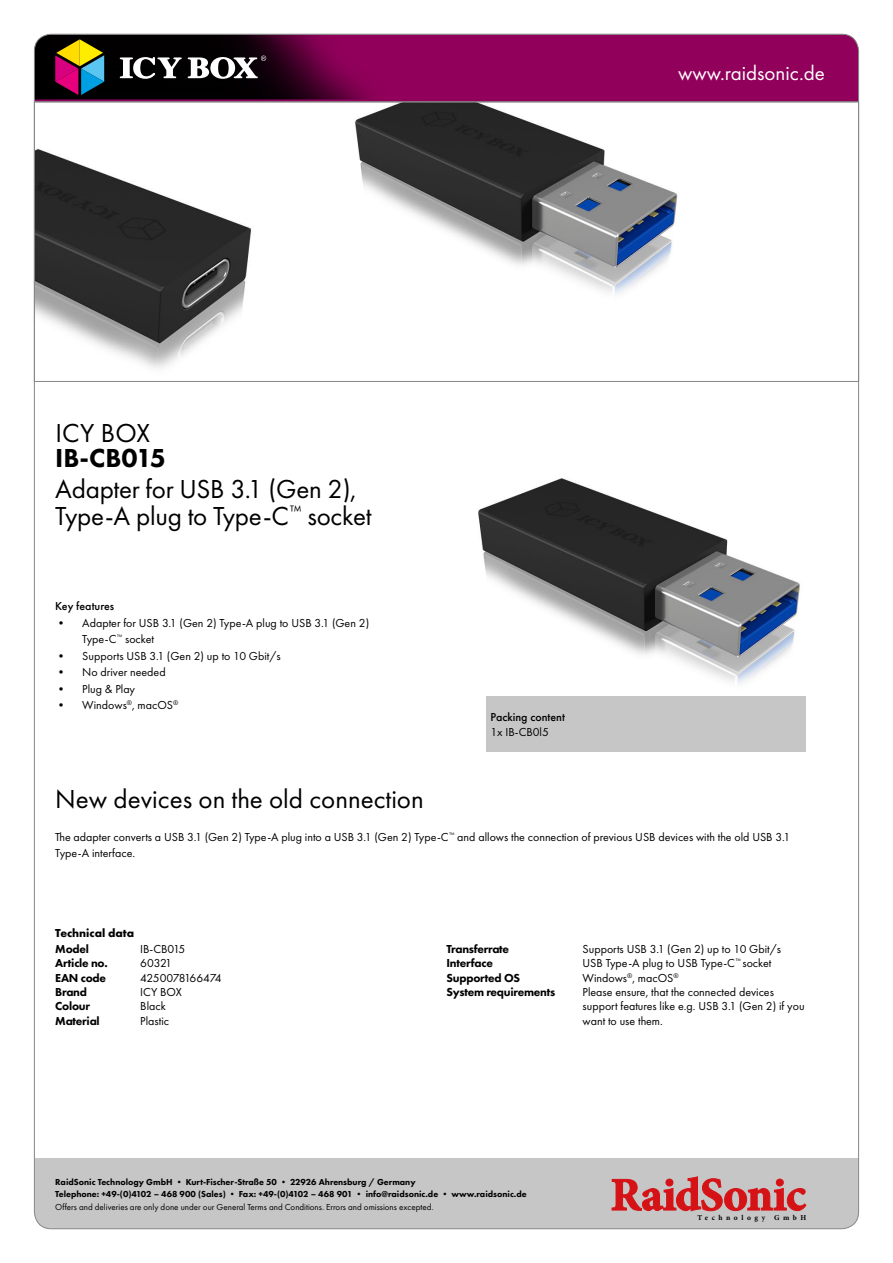
<style>
.page{position:relative;width:893px;height:1263px;background:#fff}
.page>*{position:absolute;margin:0;border:0;box-sizing:border-box;transform-origin:0 0}
.Titel_icybox{font:27px "Futura PT";letter-spacing:-.01em;color:#000}
.fließtext{font:27px "Futura PT";color:#000}
.Produktname{font:800 27px "Futura PT";color:#000}
.t1{font:21px "Futura PT";color:#fff}
.fließtext-2{font:12px/16.5px "Futura PT";color:#000}
.Technische_Daten_dün{font:12px/14.4px "Futura PT";color:#000}
.Technische_daten_fet{font:800 12px "Futura PT";letter-spacing:-.02em;color:#000}
.t2{font:500 12px "Futura PT";color:#000}
.Technische_Daten_dün-2{font:12px "Futura PT";letter-spacing:-.045em;color:#000}
.t3{font:700 12px "Futura PT";color:#000}
.Fuß{font:800 9px "Futura PT";color:#000}
.Fuß-2{font:9px "Futura PT";color:#000}
.t4{font:700 7.5px "Minion Pro";letter-spacing:.47em;color:#000}
</style>
<div class="page">
<svg style="left:36px;top:102px;width:821px;height:280px"></svg>
<img style="left:478px;top:478px;width:322px;height:206px">
<div style="left:34px;top:1159px;width:825px;height:70px;background:#c6c6c6"></div>
<svg style="left:612px;top:1176px;width:194px;height:35px"></svg>
<svg style="left:34px;top:34px;width:825px;height:68px;background:#700548"></svg>
<svg style="left:120px;top:56px;width:146px;height:23px"></svg>
<svg style="left:55px;top:39px;width:49px;height:56px;background:#755a4f"></svg>
<div style="left:486px;top:696px;width:320px;height:55px;background:#c6c6c6"></div>
<p class="t1" style="left:678px;top:60px;width:148px">www.raidsonic.de</p>
<p class="Titel_icybox" style="left:55px;top:417px;width:96px">ICY BOX</p>
<p class="Produktname" style="left:55px;top:441px;width:112px">IB-CB015</p>
<p class="Titel_icybox" style="left:55px;top:472px;width:303px">Adapter for USB 3.1 (Gen 2),</p>
<p class="Titel_icybox" style="left:55px;top:499px;width:318px">Type-A plug to Type-C<sup>™</sup> socket</p>
<p class="t2" style="left:55px;top:599px;width:60px">Key features</p>
<p class="fließtext-2" style="left:82px;top:614px;width:288px;text-indent:-27px">• Adapter for USB 3.1 (Gen 2) Type-A plug to USB 3.1 (Gen 2)<br>Type-C<sup>™</sup> socket</p>
<p class="fließtext-2" style="left:55px;top:647px;width:227px">• Supports USB 3.1 (Gen 2) up to 10 Gbit/s</p>
<p class="fließtext-2" style="left:55px;top:664px;width:112px">• No driver needed</p>
<p class="fließtext-2" style="left:55px;top:680px;width:81px">• Plug &amp; Play</p>
<p class="fließtext-2" style="left:55px;top:697px;width:125px">• Windows<sup>®</sup>, macOS<sup>®</sup></p>
<p class="t2" style="left:490px;top:710px;width:76px">Packing content</p>
<p class="Technische_Daten_dün" style="left:490px;top:724px;width:60px">1x IB-CB0l5</p>
<p class="fließtext" style="left:55px;top:783px;width:370px">New devices on the old connection</p>
<p class="fließtext-2" style="left:55px;top:829px;width:736px">The adapter converts a USB 3.1 (Gen 2) Type-A plug into a USB 3.1 (Gen 2) Type-C<sup>™</sup> and allows the connection of previous USB devices with the old USB 3.1<br>Type-A interface.</p>
<p class="t3" style="left:55px;top:925px;width:80px">Technical data</p>
<p class="Technische_daten_fet" style="left:55px;top:941px;width:35px">Model</p>
<p class="Technische_daten_fet" style="left:55px;top:956px;width:54px">Article no.</p>
<p class="Technische_daten_fet" style="left:55px;top:970px;width:52px">EAN code</p>
<p class="Technische_daten_fet" style="left:55px;top:984px;width:33px">Brand</p>
<p class="Technische_daten_fet" style="left:55px;top:999px;width:36px">Colour</p>
<p class="Technische_daten_fet" style="left:55px;top:1013px;width:46px">Material</p>
<p class="Technische_Daten_dün" style="left:140px;top:941px;width:47px">IB-CB015</p>
<p class="Technische_Daten_dün" style="left:140px;top:956px;width:33px">60321</p>
<p class="Technische_Daten_dün-2" style="left:140px;top:970px;width:83px">4250078166474</p>
<p class="Technische_Daten_dün" style="left:140px;top:985px;width:43px">ICY BOX</p>
<p class="Technische_Daten_dün" style="left:140px;top:999px;width:27px">Black</p>
<p class="Technische_Daten_dün" style="left:140px;top:1013px;width:30px">Plastic</p>
<p class="Technische_daten_fet" style="left:446px;top:941px;width:64px">Transferrate</p>
<p class="Technische_daten_fet" style="left:446px;top:956px;width:48px">Interface</p>
<p class="Technische_daten_fet" style="left:446px;top:970px;width:75px">Supported OS</p>
<p class="Technische_daten_fet" style="left:446px;top:984px;width:110px">System requirements</p>
<p class="Technische_Daten_dün" style="left:583px;top:941px;width:200px">Supports USB 3.1 (Gen 2) up to 10 Gbit/s</p>
<p class="Technische_Daten_dün" style="left:583px;top:956px;width:190px">USB Type-A plug to USB Type-C<sup>™</sup> socket</p>
<p class="Technische_Daten_dün" style="left:583px;top:970px;width:98px">Windows<sup>®</sup>, macOS<sup>®</sup></p>
<p class="Technische_Daten_dün" style="left:583px;top:985px;width:224px">Please ensure, that the connected devices support features like e.g. USB 3.1 (Gen 2) if you want to use them.</p>
<p class="Fuß" style="left:55px;top:1176px;width:362px">RaidSonic Technology GmbH • Kurt-Fischer-Straße 50 • 22926 Ahrensburg / Germany</p>
<p class="Fuß" style="left:55px;top:1188px;width:473px">Telephone: +49-(0)4102 – 468 900 (Sales) • Fax: +49-(0)4102 – 468 901 • info@raidsonic.de • www.raidsonic.de</p>
<p class="Fuß-2" style="left:55px;top:1202px;width:380px">Offers and deliveries are only done under our General Terms and Conditions. Errors and omissions excepted.</p>
<p class="t4" style="left:697px;top:1212px;width:110px">Technology GmbH</p>
</div>
